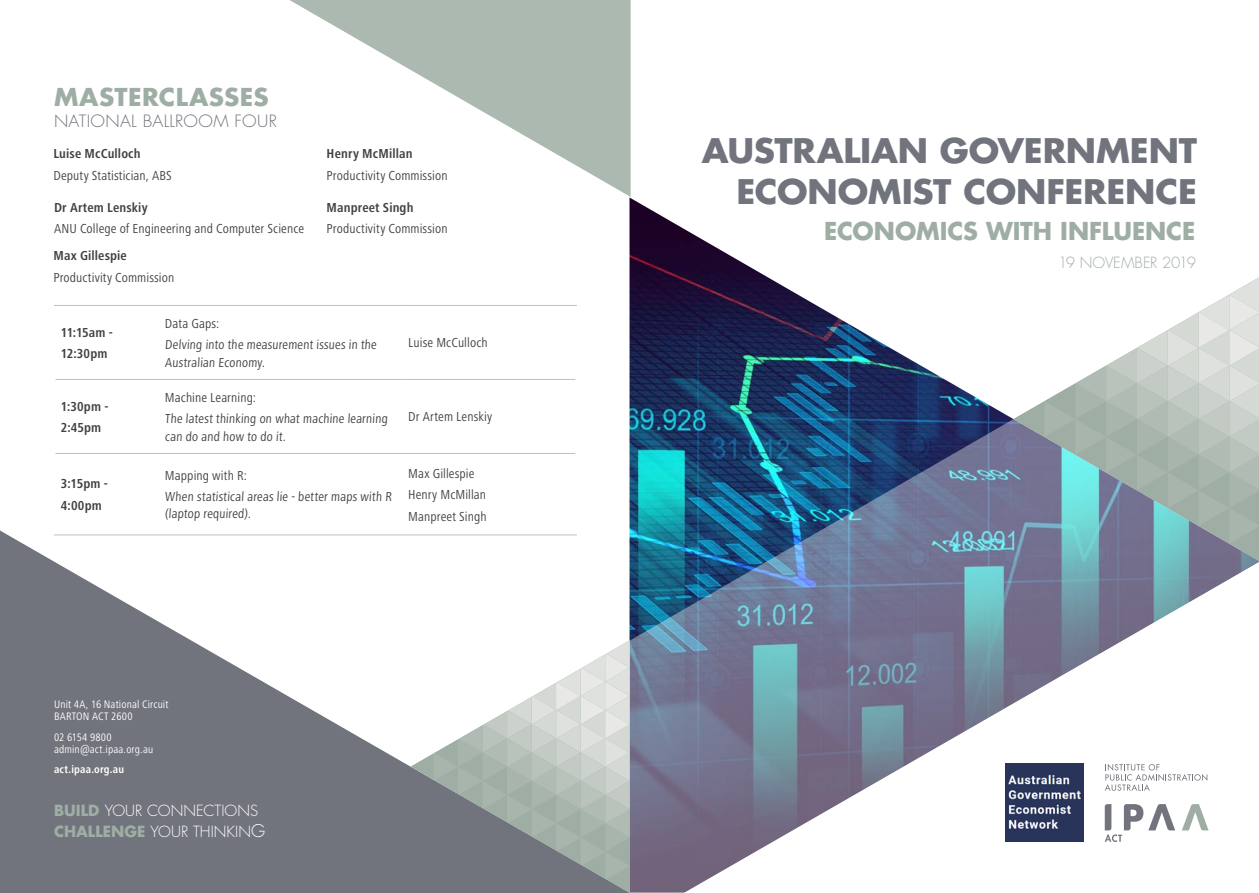
<style>
.page{position:relative;width:1259px;height:893px;background:#fff}
.page>*{position:absolute;margin:0;border:0;box-sizing:border-box;transform-origin:0 0}
.t1{font:700 33px/41px "Futura Std";letter-spacing:-.005em;color:#71747c;text-align:right;scale:1.04 1}
.t2{font:700 24px "Futura Std";color:#9faea4}
.t3{font:300 16.5px "Futura Std";letter-spacing:.015em;color:#71747c}
.t4{font:300 15px/21.1px "Futura Std";letter-spacing:.005em;color:#fff}
.t5{font:300 15px "Futura Std";letter-spacing:-.02em;color:#9faea4}
.t6{font:condensed 13.5px/21.5px "Frutiger Next Pro";letter-spacing:.01em;color:#414042}
.t7{font:700 condensed 13.5px/21.5px "Frutiger Next Pro";letter-spacing:.01em;color:#414042}
.t8{font:condensed 11.25px/12px "Frutiger Next Pro";letter-spacing:.015em;color:#fff}
.t9{font:700 condensed 11.25px "Frutiger Next Pro";letter-spacing:.015em;color:#fff}
.s1{font-weight:700;color:#9faea4}
.s2{font-size:17.1px}
</style>
<div class="page">
<hr style="left:54px;top:305px;width:105px;height:1px;background:#b9c3bb">
<hr style="left:159px;top:305px;width:243px;height:1px;background:#b9c3bb">
<hr style="left:402px;top:305px;width:175px;height:1px;background:#b9c3bb">
<hr style="left:56px;top:379px;width:103px;height:1px;background:#b9c3bb">
<hr style="left:159px;top:379px;width:243px;height:1px;background:#b9c3bb">
<hr style="left:402px;top:379px;width:173px;height:1px;background:#b9c3bb">
<hr style="left:56px;top:453px;width:103px;height:1px;background:#b9c3bb">
<hr style="left:159px;top:453px;width:243px;height:1px;background:#b9c3bb">
<hr style="left:402px;top:453px;width:173px;height:1px;background:#b9c3bb">
<img style="left:629px;top:197px;width:384px;height:222px">
<img style="left:629px;top:419px;width:630px;height:474px">
<svg style="left:684px;top:562px;width:575px;height:331px"></svg>
<svg style="left:1013px;top:277px;width:246px;height:284px"></svg>
<svg style="left:0;top:530px;width:630px;height:363px;fill:#71747c"></svg>
<img style="left:1005px;top:764px;width:78px;height:78px">
<svg style="left:1104px;top:764px;width:103px;height:27px"></svg>
<svg style="left:1104px;top:804px;width:71px;height:38px"></svg>
<svg style="left:1181px;top:804px;width:27px;height:26px"></svg>
<svg style="left:411px;top:640px;width:219px;height:253px"></svg>
<svg style="left:290px;top:0;width:340px;height:197px"></svg>
<h2 class="t2" style="left:54px;top:81px;width:216px">MASTERCLASSES</h2>
<p class="t3" style="left:54px;top:111px;width:224px">NATIONAL BALLROOM FOUR</p>
<p class="t7" style="left:53px;top:143px;width:89px">Luise McCulloch</p>
<p class="t6" style="left:53px;top:165px;width:120px">Deputy Statistician, ABS</p>
<p class="t7" style="left:54px;top:196px;width:95px">Dr Artem Lenskiy</p>
<p class="t6" style="left:54px;top:218px;width:251px">ANU College of Engineering and Computer Science</p>
<p class="t7" style="left:53px;top:245px;width:75px">Max Gillespie</p>
<p class="t6" style="left:53px;top:267px;width:122px">Productivity Commission</p>
<p class="t7" style="left:327px;top:143px;width:87px">Henry McMillan</p>
<p class="t6" style="left:327px;top:165px;width:122px">Productivity Commission</p>
<p class="t7" style="left:327px;top:197px;width:88px">Manpreet Singh</p>
<p class="t6" style="left:327px;top:218px;width:122px">Productivity Commission</p>
<p class="t7" style="left:61px;top:321px;width:54px">11:15am -<br>12:30pm</p>
<p class="t6" style="left:165px;top:313px;width:214px">Data Gaps:<br>Delving into the measurement issues in the</p>
<p class="t6" style="left:165px;top:351px;width:103px">Australian Economy.</p>
<p class="t7" style="left:61px;top:395px;width:49px">1:30pm -<br>2:45pm</p>
<p class="t6" style="left:165px;top:387px;width:225px">Machine Learning:<br>The latest thinking on what machine learning</p>
<p class="t6" style="left:165px;top:425px;width:123px">can do and how to do it.</p>
<p class="t7" style="left:61px;top:473px;width:49px">3:15pm -<br>4:00pm</p>
<p class="t6" style="left:165px;top:464px;width:229px">Mapping with R:<br>When statistical areas lie - better maps with R</p>
<p class="t6" style="left:165px;top:503px;width:88px">(laptop required).</p>
<p class="t6" style="left:408px;top:332px;width:81px">Luise McCulloch</p>
<p class="t6" style="left:408px;top:406px;width:85px">Dr Artem Lenskiy</p>
<p class="t6" style="left:408px;top:462px;width:80px">Max Gillespie<br>Henry McMillan<br>Manpreet Singh</p>
<p class="t8" style="left:54px;top:699px;width:116px">Unit 4A, 16 National Circuit<br>BARTON ACT 2600</p>
<p class="t8" style="left:54px;top:731px;width:101px">02 6154 9800 admin@act.ipaa.org.au</p>
<p class="t9" style="left:54px;top:763px;width:72px">act.ipaa.org.au</p>
<p class="t4" style="left:54px;top:800px;width:213px"><span class="s1">BUILD</span> YOUR CONNECTIONS<br><span class="s1">CHALLENGE</span> YOUR THINKIN<span class="s2">G</span></p>
<h1 class="t1" style="left:702px;top:130px;width:478px">AUSTRALIAN GOVERNMENT<br>ECONOMIST CONFERENCE</h1>
<h2 class="t2" style="left:824px;top:215px;width:373px">ECONOMICS WITH INFLUENCE</h2>
<p class="t5" style="left:1058px;top:253px;width:139px">19 NOVEMBER 2019</p>
</div>
